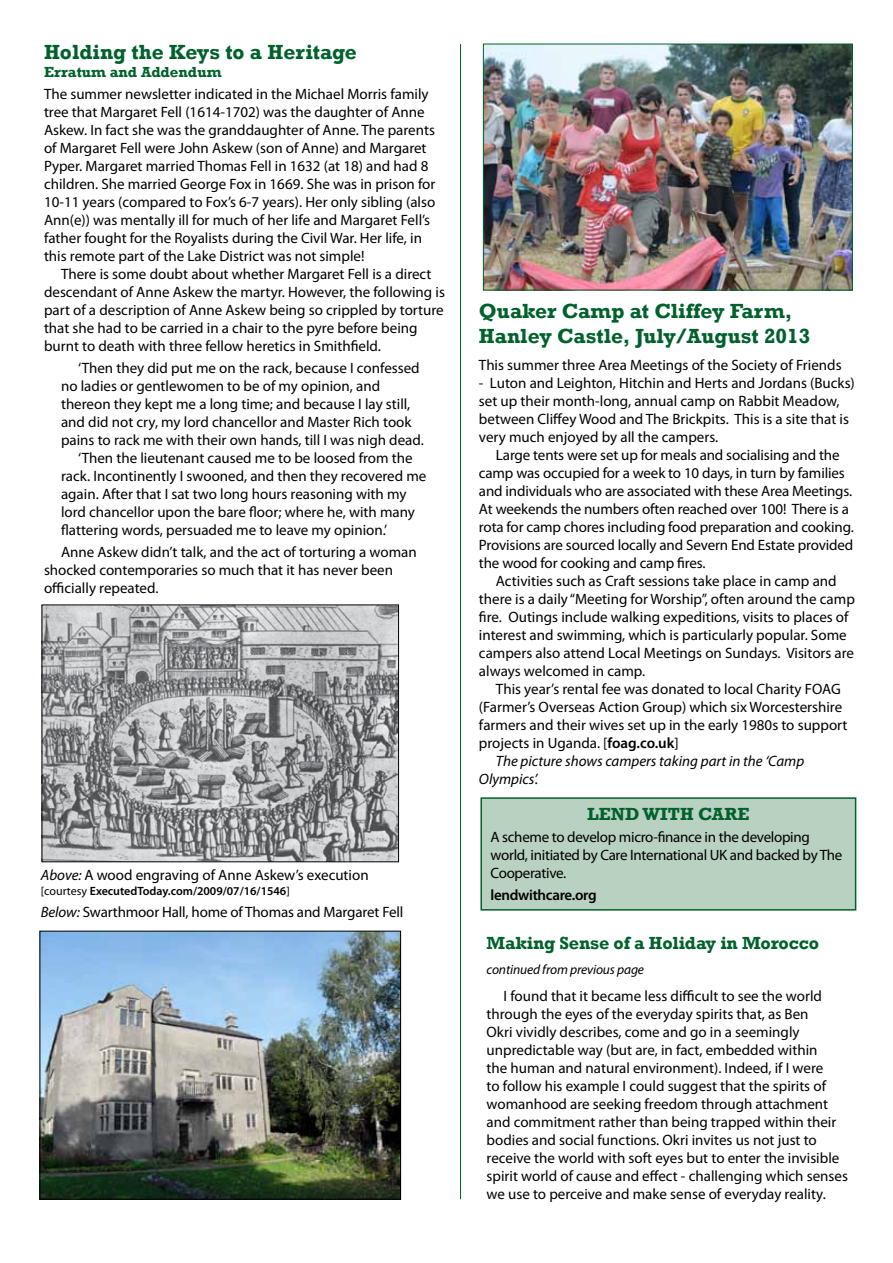
<style>
.page{position:relative;width:893px;height:1263px;background:#fff}
.page>*{position:absolute;margin:0;border:0;box-sizing:border-box;transform-origin:0 0}
.t1{font:700 21px/25.2px "Rockwell";color:#00612c}
.t2{font:700 18px "Rockwell";letter-spacing:-.01em;color:#00612c}
.t3{font:15px/18px "Myriad Pro";color:#000}
.t4{font:15px/18px "Myriad Pro";letter-spacing:-.02em;color:#000}
.t5{font:italic 15px "Myriad Pro";color:#000}
.t6{font:700 15px "Rockwell";color:#00612c}
.t7{font:600 15px "Myriad Pro";letter-spacing:-.02em;color:#000}
.t8{font:italic 13.5px "Myriad Pro";letter-spacing:-.01em;color:#000}
.t9{font:600 12px "Myriad Pro";color:#000}
.s1{font-style:italic}
.s2{font-weight:400}
.s3{font-weight:600}
</style>
<div class="page">
<img style="left:485px;top:46px;width:366px;height:242px">
<div style="left:483px;top:44px;width:370px;height:246px;border:1px solid #00612c"></div>
<img style="left:42px;top:933px;width:357px;height:264px">
<div style="left:40px;top:931px;width:361px;height:268px;border:1px solid #000"></div>
<img style="left:44px;top:607px;width:353px;height:253px">
<div style="left:42px;top:605px;width:357px;height:257px;border:1px solid #000"></div>
<hr style="left:460px;top:44px;width:1px;height:1155px;background:#00612c">
<div style="left:481px;top:798px;width:375px;height:112px;background:#b8d1c1"></div>
<div style="left:480px;top:797px;width:376px;height:113px;border:2px solid #00612c"></div>
<h1 class="t1" style="left:44px;top:39px;width:314px">Holding the Keys to a Heritage</h1>
<p class="t6" style="left:44px;top:62px;width:179px">Erratum and Addendum</p>
<p class="t3" style="left:44px;top:85px;width:393px">The summer newsletter indicated in the Michael Morris family tree that Margaret Fell (1614-1702) was the daughter of Anne Askew. In fact she was the granddaughter of Anne. The parents of Margaret Fell were John Askew (son of Anne) and Margaret Pyper. Margaret married Thomas Fell in 1632 (at 18) and had 8 children. She married George Fox in 1669. She was in prison for 10-11 years (compared to Fox’s 6-7 years). Her only sibling (also Ann(e)) was mentally ill for much of her life and Margaret Fell’s father fought for the Royalists during the Civil War. Her life, in this remote part of the Lake District was not simple!</p>
<p class="t3" style="left:44px;top:265px;width:402px;text-indent:17px">There is some doubt about whether Margaret Fell is a direct descendant of Anne Askew the martyr. However, the following is part of a description of Anne Askew being so crippled by torture that she had to be carried in a chair to the pyre before being burnt to death with three fellow heretics in Smithfield.</p>
<p class="t3" style="left:78px;top:359px;width:343px">‘Then they did put me on the rack, because I confessed</p>
<p class="t3" style="left:61px;top:377px;width:321px">no ladies or gentlewomen to be of my opinion, and</p>
<p class="t3" style="left:61px;top:395px;width:351px">thereon they kept me a long time; and because I lay still,</p>
<p class="t3" style="left:61px;top:413px;width:352px">and did not cry, my lord chancellor and Master Rich took</p>
<p class="t3" style="left:61px;top:431px;width:364px">pains to rack me with their own hands, till I was nigh dead.</p>
<p class="t3" style="left:78px;top:449px;width:336px">‘Then the lieutenant caused me to be loosed from the</p>
<p class="t3" style="left:61px;top:467px;width:367px">rack. Incontinently I swooned, and then they recovered me</p>
<p class="t3" style="left:61px;top:485px;width:347px">again. After that I sat two long hours reasoning with my</p>
<p class="t3" style="left:61px;top:503px;width:355px">lord chancellor upon the bare floor; where he, with many</p>
<p class="t3" style="left:61px;top:521px;width:328px">flattering words, persuaded me to leave my opinion.’</p>
<p class="t3" style="left:44px;top:543px;width:374px;text-indent:17px">Anne Askew didn’t talk, and the act of torturing a woman shocked contemporaries so much that it has never been officially repeated.</p>
<p class="t3" style="left:41px;top:866px;width:329px"><span class="s1">Above:</span> A wood engraving of Anne Askew’s execution</p>
<p class="t9" style="left:41px;top:883px;width:250px"><span class="s2">[courtesy</span> ExecutedToday.com/2009/07/16/1546<span class="s2">]</span></p>
<p class="t3" style="left:41px;top:902px;width:364px"><span class="s1">Below:</span> Swarthmoor Hall, home of Thomas and Margaret Fell</p>
<h1 class="t1" style="left:479px;top:298px;width:333px">Quaker Camp at Cliffey Farm,<br>Hanley Castle, July/August 2013</h1>
<p class="t3" style="left:479px;top:355px;width:364px">This summer three Area Meetings of the Society of Friends</p>
<p class="t3" style="left:479px;top:373px;width:377px">- Luton and Leighton, Hitchin and Herts and Jordans (Bucks) set up their month-long, annual camp on Rabbit Meadow, between Cliffey Wood and The Brickpits. This is a site that is very much enjoyed by all the campers.</p>
<p class="t3" style="left:479px;top:445px;width:376px;text-indent:17px">Large tents were set up for meals and socialising and the camp was occupied for a week to 10 days, in turn by families and individuals who are associated with these Area Meetings.<br>At weekends the numbers often reached over 100! There is a rota for camp chores including food preparation and cooking.<br>Provisions are sourced locally and Severn End Estate provided the wood for cooking and camp fires.</p>
<p class="t3" style="left:479px;top:571px;width:377px;text-indent:17px">Activities such as Craft sessions take place in camp and there is a daily “Meeting for Worship”, often around the camp fire. Outings include walking expeditions, visits to places of interest and swimming, which is particularly popular. Some campers also attend Local Meetings on Sundays. Visitors are always welcomed in camp.</p>
<p class="t3" style="left:496px;top:679px;width:346px">This year’s rental fee was donated to local Charity FOAG</p>
<p class="t3" style="left:479px;top:697px;width:365px">(Farmer’s Overseas Action Group) which six Worcestershire</p>
<p class="t3" style="left:479px;top:715px;width:370px">farmers and their wives set up in the early 1980s to support</p>
<p class="t3" style="left:479px;top:733px;width:201px">projects in Uganda. [<span class="s3">foag.co.uk</span>]</p>
<p class="t5" style="left:496px;top:751px;width:310px">The picture shows campers taking part in the ‘Camp</p>
<p class="t5" style="left:479px;top:769px;width:61px">Olympics’.</p>
<p class="t2" style="left:587px;top:803px;width:26px">Lend</p>
<p class="t2" style="left:642px;top:803px;width:14px">with</p>
<p class="t2" style="left:698px;top:803px;width:28px">Care</p>
<p class="t4" style="left:490px;top:828px;width:353px">A scheme to develop micro-finance in the developing world, initiated by Care International UK and backed by The<br>Cooperative.</p>
<p class="t7" style="left:490px;top:886px;width:108px">lendwithcare.org</p>
<p class="t2" style="left:487px;top:932px;width:334px">Making Sense of a Holiday in Morocco</p>
<p class="t8" style="left:487px;top:961px;width:159px">continued from previous page</p>
<p class="t3" style="left:487px;top:987px;width:363px;text-indent:17px">I found that it became less difficult to see the world through the eyes of the everyday spirits that, as Ben<br>Okri vividly describes, come and go in a seemingly unpredictable way (but are, in fact, embedded within<br>the human and natural environment). Indeed, if I were<br>to follow his example I could suggest that the spirits of womanhood are seeking freedom through attachment and commitment rather than being trapped within their bodies and social functions. Okri invites us not just to receive the world with soft eyes but to enter the invisible spirit world of cause and effect - challenging which senses we use to perceive and make sense of everyday reality.</p>
</div>
